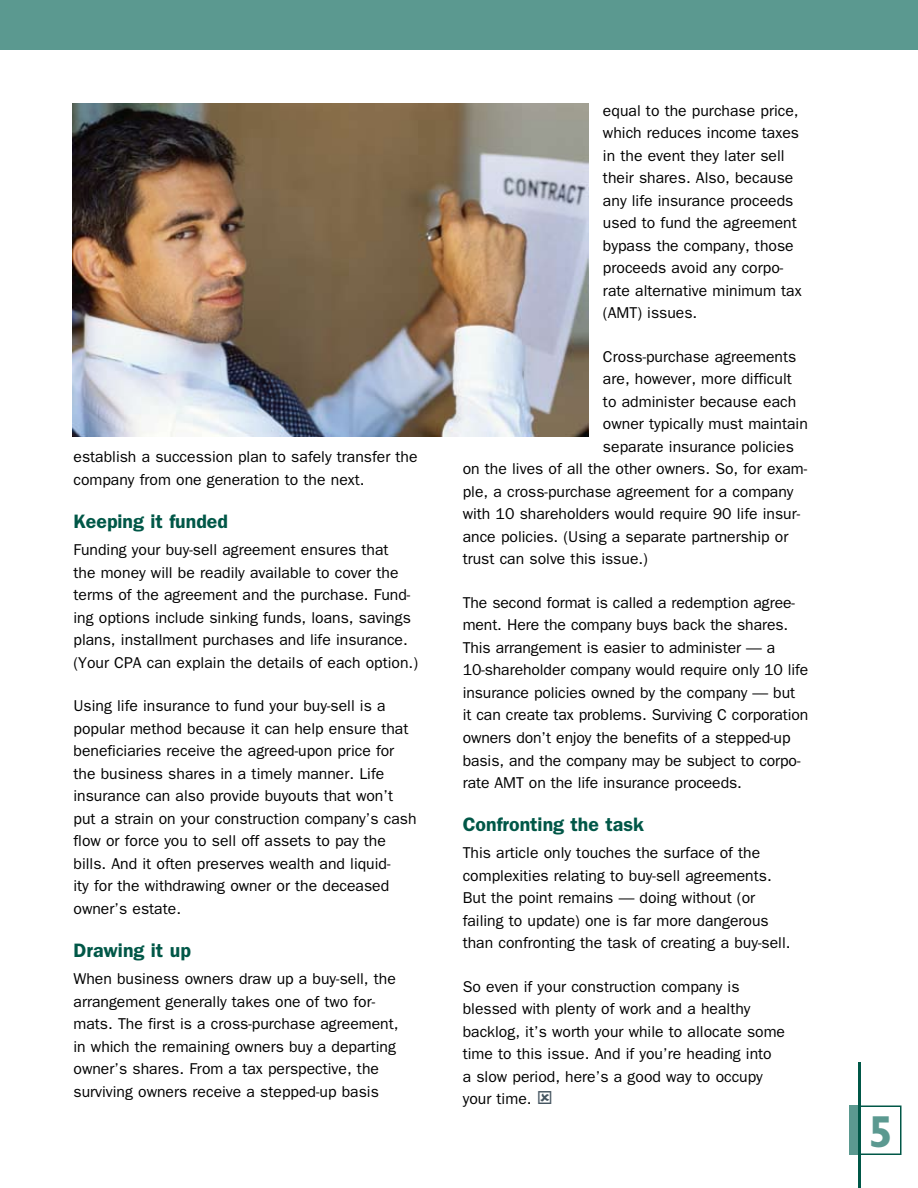
<style>
.page{position:relative;width:918px;height:1188px;background:#fff}
.page>*{position:absolute;margin:0;border:0;box-sizing:border-box;transform-origin:0 0}
.t1{font:700 45px "Gill Sans Std";color:#5b9990}
.t2{font:600 19.5px "ITC Franklin Gothic Std";color:#005747}
.t3{font:15.75px/22.5px "ITC Franklin Gothic Std";color:#000}
</style>
<div class="page">
<div style="left:0;top:0;width:918px;height:50px;background:#5b9990"></div>
<div style="left:849px;top:1106px;width:11px;height:49px;background:#5b9990"></div>
<div style="left:858px;top:1106px;width:44px;height:49px;border:2px solid #005747"></div>
<hr style="left:858px;top:1062px;width:3px;height:126px;background:#005747">
<img style="left:72px;top:104px;width:516px;height:332px">
<p class="t3" style="left:74px;top:446px;width:346px">establish a succession plan to safely transfer the company from one generation to the next.</p>
<p class="t2" style="left:74px;top:510px;width:156px">Keeping it funded</p>
<p class="t3" style="left:74px;top:539px;width:346px">Funding your buy-sell agreement ensures that<br>the money will be readily available to cover the terms of the agreement and the purchase. Fund&shy;ing options include sinking funds, loans, savings plans, installment purchases and life insurance. (Your CPA can explain the details of each option.)</p>
<p class="t3" style="left:74px;top:695px;width:345px">Using life insurance to fund your buy-sell is a popular method because it can help ensure that beneficiaries receive the agreed-upon price for the business shares in a timely manner. Life insurance can also provide buyouts that won’t put a strain on your construction company’s cash flow or force you to sell off assets to pay the bills. And it often preserves wealth and liquid-<br>ity for the withdrawing owner or the deceased owner’s estate.</p>
<p class="t2" style="left:74px;top:939px;width:119px">Drawing it up</p>
<p class="t3" style="left:74px;top:968px;width:327px">When business owners draw up a buy-sell, the arrangement generally takes one of two for&shy;mats. The first is a cross-purchase agreement, in which the remaining owners buy a departing owner’s shares. From a tax perspective, the surviving owners receive a stepped-up basis</p>
<p class="t3" style="left:603px;top:99px;width:200px">equal to the purchase price, which reduces income taxes in the event they later sell their shares. Also, because any life insurance proceeds used to fund the agreement bypass the company, those proceeds avoid any corpo&shy;rate alternative minimum tax (AMT) issues.</p>
<p class="t3" style="left:603px;top:345px;width:195px">Cross-purchase agreements</p>
<p class="t3" style="left:603px;top:368px;width:190px">are, however, more difficult</p>
<p class="t3" style="left:603px;top:390px;width:195px">to administer because each</p>
<p class="t3" style="left:603px;top:413px;width:206px">owner typically must maintain</p>
<p class="t3" style="left:603px;top:435px;width:192px">separate insurance policies</p>
<p class="t3" style="left:463px;top:458px;width:346px">on the lives of all the other owners. So, for exam-</p>
<p class="t3" style="left:463px;top:480px;width:332px">ple, a cross-purchase agreement for a company</p>
<p class="t3" style="left:463px;top:503px;width:339px">with 10 shareholders would require 90 life insur-</p>
<p class="t3" style="left:463px;top:525px;width:327px">ance policies. (Using a separate partnership or</p>
<p class="t3" style="left:463px;top:548px;width:187px">trust can solve this issue.)</p>
<p class="t3" style="left:463px;top:591px;width:347px">The second format is called a redemption agree&shy;ment. Here the company buys back the shares.<br>This arrangement is easier to administer — a 10-shareholder company would require only 10 life insurance policies owned by the company — but<br>it can create tax problems. Surviving C corporation owners don’t enjoy the benefits of a stepped-up basis, and the company may be subject to corpo&shy;rate AMT on the life insurance proceeds.</p>
<p class="t2" style="left:463px;top:813px;width:183px">Confronting the task</p>
<p class="t3" style="left:463px;top:842px;width:329px">This article only touches the surface of the complexities relating to buy-sell agreements.<br>But the point remains — doing without (or failing to update) one is far more dangerous than confronting the task of creating a buy-sell.</p>
<p class="t3" style="left:463px;top:975px;width:324px">So even if your construction company is blessed with plenty of work and a healthy backlog, it’s worth your while to allocate some time to this issue. And if you’re heading into<br>a slow period, here’s a good way to occupy your time.</p>
<h1 class="t1" style="left:868px;top:1105px;width:26px">5</h1>
</div>
